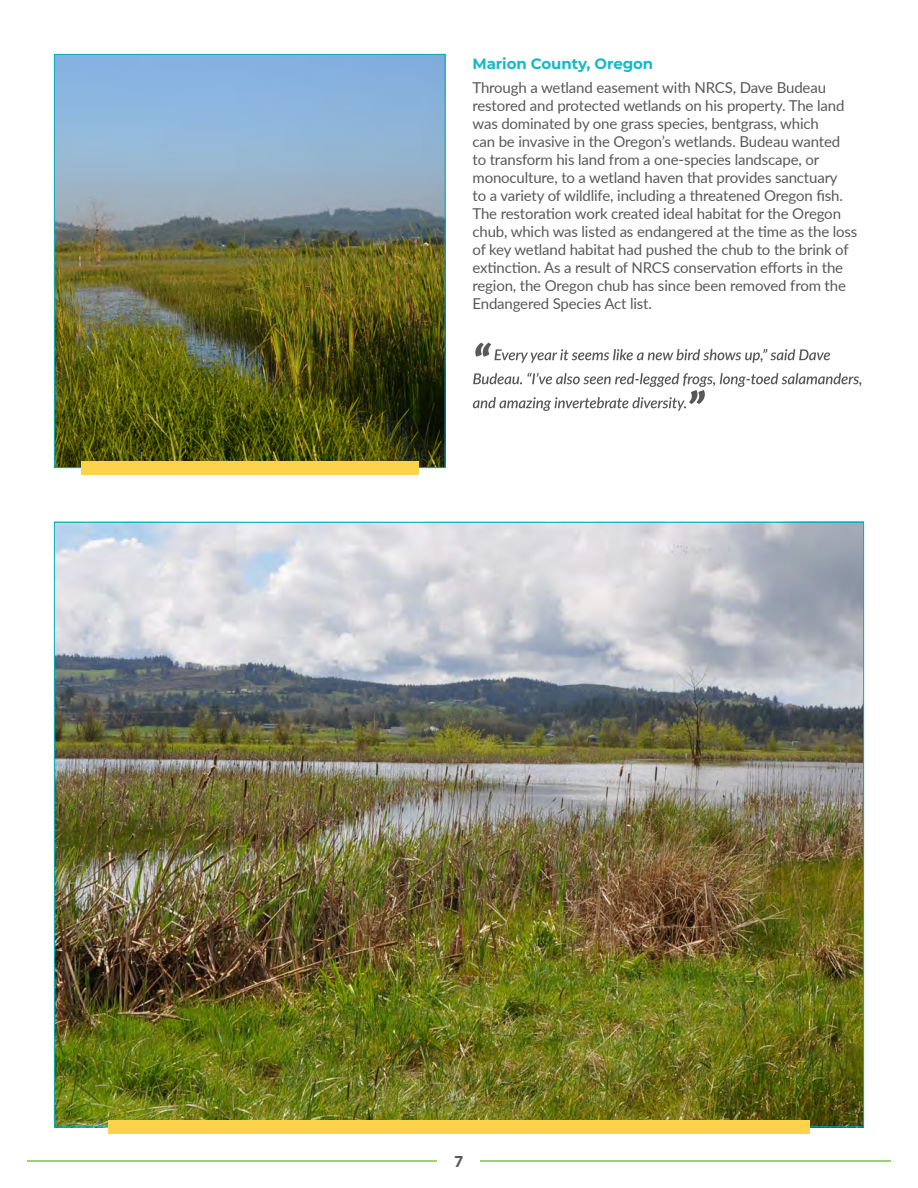
<style>
.page{position:relative;width:918px;height:1188px;background:#fff}
.page>*{position:absolute;margin:0;border:0;box-sizing:border-box;transform-origin:0 0}
.t1{font:15px/18px "Lato";letter-spacing:-.01em;color:#57585a}
.t2{font:700 15px "Montserrat";letter-spacing:-.005em;color:#0fbbc7}
.t3{font:900 15px "Lato";color:#57585a}
</style>
<div class="page">
<hr style="left:27px;top:1160px;width:864px;height:2px;background:#81c340">
<div style="left:438px;top:1148px;width:42px;height:26px;background:#fff"></div>
<svg style="left:473px;top:373px;width:388px;height:38px"></svg>
<svg style="left:475px;top:343px;width:355px;height:20px"></svg>
<img style="left:56px;top:56px;width:388px;height:410px">
<div style="left:81px;top:461px;width:337px;height:14px;background:#fed34c"></div>
<img style="left:56px;top:524px;width:806px;height:601px">
<div style="left:108px;top:1120px;width:702px;height:14px;background:#fed34c"></div>
<p class="t2" style="left:472px;top:52px;width:182px">Marion County, Oregon</p>
<p class="t1" style="left:472px;top:77px;width:386px">Through a wetland easement with NRCS, Dave Budeau restored and protected wetlands on his property. The land was dominated by one grass species, bentgrass, which<br>can be invasive in the Oregon’s wetlands. Budeau wanted to transform his land from a one-species landscape, or monoculture, to a wetland haven that provides sanctuary<br>to a variety of wildlife, including a threatened Oregon fish.<br>The restoration work created ideal habitat for the Oregon chub, which was listed as endangered at the time as the loss of key wetland habitat had pushed the chub to the brink of extinction. As a result of NRCS conservation efforts in the region, the Oregon chub has since been removed from the Endangered Species Act list.</p>
<p class="t3" style="left:455px;top:1150px;width:10px">7</p>
</div>
